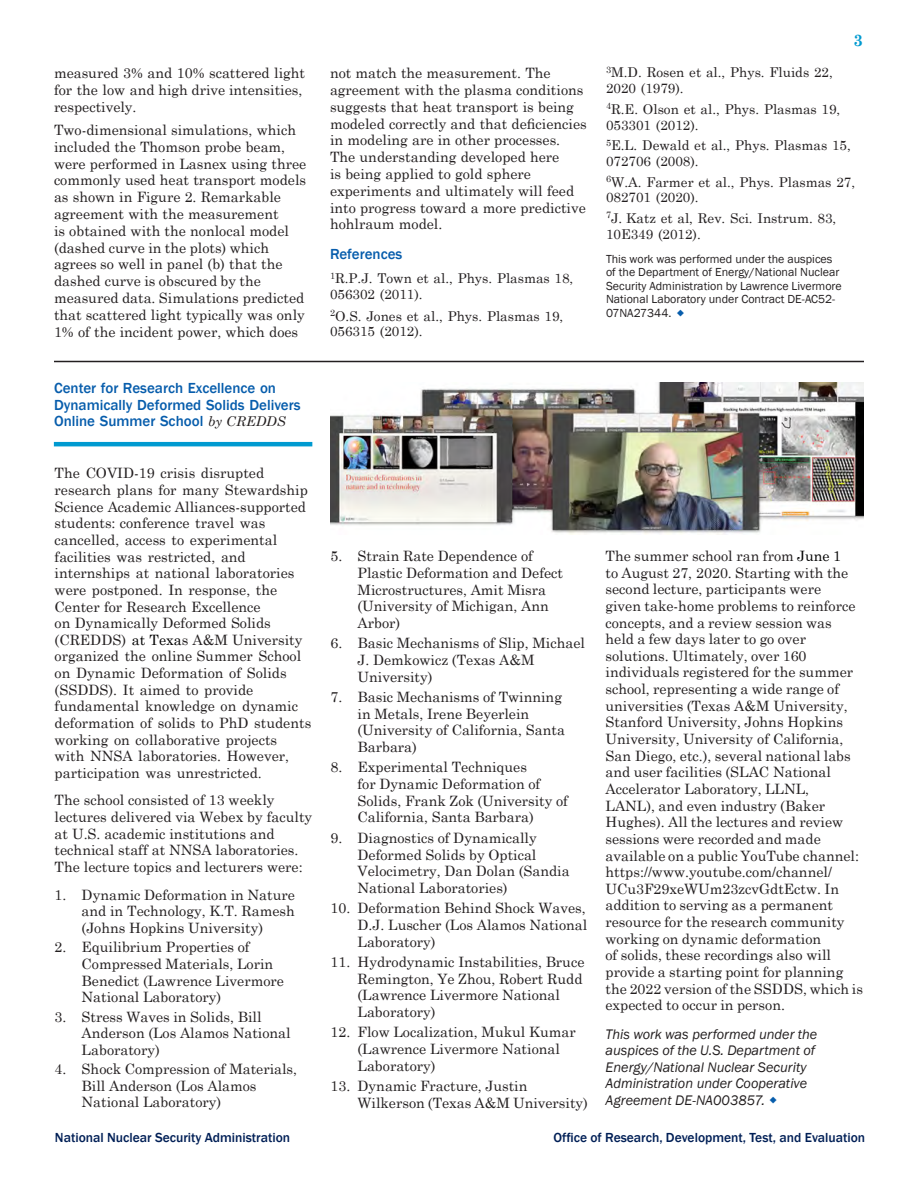
<style>
.page{position:relative;width:918px;height:1188px;background:#fff}
.page>*{position:absolute;margin:0;border:0;box-sizing:border-box;transform-origin:0 0}
.t1{font:700 16.5px "Century Schoolbook";color:#009ad0}
.Subheading{font:500 15px/16.5px "Franklin Gothic";color:#075dac}
.Body_Text{font:14.25px/16.6px "Century Schoolbook";color:#231f20}
.Body_Text-2{font:italic 14.25px/16.5px "Franklin Gothic";color:#231f20}
.Body_Text-3{font:13.5px/15.8px "Century Schoolbook";color:#231f20}
.t2{font:500 13.5px "Franklin Gothic";color:#001f56}
.Body_Text-4{font:12px/13.5px "Franklin Gothic";color:#231f20}
.s1{font-family:"Century Schoolbook";font-weight:400;font-style:italic;font-size:13.5px;color:#231f20}
.s2{color:#000}
</style>
<div class="page">
<hr style="left:54px;top:442px;width:258px;height:4px;background:#009ad0">
<hr style="left:54px;top:361px;width:810px;height:1px;background:#231f20">
<img style="left:330px;top:383px;width:533px;height:151px">
<p class="Body_Text" style="left:54px;top:63px;width:253px">measured 3% and 10% scattered light for the low and high drive intensities, respectively.</p>
<p class="Body_Text" style="left:54px;top:120px;width:254px">Two-dimensional simulations, which included the Thomson probe beam, were performed in Lasnex using three commonly used heat transport models as shown in Figure 2. Remarkable agreement with the measurement<br>is obtained with the nonlocal model (dashed curve in the plots) which agrees so well in panel (b) that the dashed curve is obscured by the measured data. Simulations predicted that scattered light typically was only 1% of the incident power, which does</p>
<p class="Subheading" style="left:54px;top:380px;width:248px">Center for Research Excellence on<br>Dynamically Deformed Solids Delivers<br>Online Summer School <span class="s1">by CREDDS</span></p>
<p class="Body_Text" style="left:55px;top:464px;width:258px">The COVID-19 crisis disrupted research plans for many Stewardship Science Academic Alliances-supported students: conference travel was cancelled, access to experimental facilities was restricted, and internships at national laboratories were postponed. In response, the Center for Research Excellence<br>on Dynamically Deformed Solids (CREDDS) <span class="s2">at Texa</span>s A&amp;M University organized the online Summer School on Dynamic Deformation of Solids (SSDDS). It aimed to provide fundamental knowledge on dynamic deformation of solids to PhD students working on collaborative projects<br>with NNSA laboratories. However, participation was unrestricted.</p>
<p class="Body_Text" style="left:55px;top:791px;width:259px">The school consisted of 13 weekly lectures delivered via Webex by faculty at U.S. academic institutions and technical staff at NNSA laboratories.<br>The lecture topics and lecturers were:</p>
<p class="Body_Text" style="left:82px;top:885px;width:215px;text-align:justify;text-indent:-27px">1. Dynamic Deformation in Nature and in Technology, K.T. Ramesh (Johns Hopkins University)</p>
<p class="Body_Text" style="left:82px;top:938px;width:204px;text-indent:-27px">2. Equilibrium Properties of<br>Compressed Materials, Lorin<br>Benedict (Lawrence Livermore<br>National Laboratory)</p>
<p class="Body_Text" style="left:82px;top:1007px;width:210px;text-indent:-27px">3. Stress Waves in Solids, Bill<br>Anderson (Los Alamos National<br>Laboratory)</p>
<p class="Body_Text" style="left:82px;top:1059px;width:217px;text-indent:-27px">4. Shock Compression of Materials,<br>Bill Anderson (Los Alamos<br>National Laboratory)</p>
<p class="Body_Text" style="left:330px;top:63px;width:258px">not match the measurement. The agreement with the plasma conditions suggests that heat transport is being modeled correctly and that deficiencies in modeling are in other processes.<br>The understanding developed here<br>is being applied to gold sphere experiments and ultimately will feed into progress toward a more predictive hohlraum model.</p>
<p class="Subheading" style="left:330px;top:246px;width:74px">References</p>
<p class="Body_Text-3" style="left:330px;top:269px;width:245px"><sup>1</sup>R.P.J. Town et al., Phys. Plasmas 18,<br>056302 (2011).</p>
<p class="Body_Text-3" style="left:330px;top:307px;width:235px"><sup>2</sup>O.S. Jones et al., Phys. Plasmas 19,<br>056315 (2012).</p>
<p class="t1" style="left:854px;top:28px;width:11px">3</p>
<p class="Body_Text-3" style="left:606px;top:64px;width:228px"><sup>3</sup>M.D. Rosen et al., Phys. Fluids 22,<br>2020 (1979).</p>
<p class="Body_Text-3" style="left:606px;top:100px;width:236px"><sup>4</sup>R.E. Olson et al., Phys. Plasmas 19,<br>053301 (2012).</p>
<p class="Body_Text-3" style="left:606px;top:136px;width:246px"><sup>5</sup>E.L. Dewald et al., Phys. Plasmas 15,<br>072706 (2008).</p>
<p class="Body_Text-3" style="left:606px;top:173px;width:251px"><sup>6</sup>W.A. Farmer et al., Phys. Plasmas 27,<br>082701 (2020).</p>
<p class="Body_Text-3" style="left:606px;top:209px;width:232px"><sup>7</sup>J. Katz et al, Rev. Sci. Instrum. 83,<br>10E349 (2012).</p>
<p class="Body_Text-4" style="left:606px;top:252px;width:237px">This work was performed under the auspices of the Department of Energy/National Nuclear Security Administration by Lawrence Livermore National Laboratory under Contract DE-AC52- 07NA27344.</p>
<p class="Body_Text" style="left:358px;top:547px;width:207px;text-indent:-27px">5. Strain Rate Dependence of<br>Plastic Deformation and Defect<br>Microstructures, Amit Misra (University of Michigan, Ann<br>Arbor)</p>
<p class="Body_Text" style="left:358px;top:634px;width:229px;text-indent:-27px">6. Basic Mechanisms of Slip, Michael<br>J. Demkowicz (Texas A&amp;M<br>University)</p>
<p class="Body_Text" style="left:358px;top:687px;width:209px;text-indent:-27px">7. Basic Mechanisms of Twinning in Metals, Irene Beyerlein (University of California, Santa<br>Barbara)</p>
<p class="Body_Text" style="left:358px;top:758px;width:212px;text-indent:-27px">8. Experimental Techniques<br>for Dynamic Deformation of<br>Solids, Frank Zok (University of<br>California, Santa Barbara)</p>
<p class="Body_Text" style="left:358px;top:828px;width:214px;text-indent:-27px">9. Diagnostics of Dynamically<br>Deformed Solids by Optical<br>Velocimetry, Dan Dolan (Sandia<br>National Laboratories)</p>
<p class="Body_Text" style="left:358px;top:899px;width:231px;text-align:justify;text-indent:-27px">10. Deformation Behind Shock Waves, D.J. Luscher (Los Alamos National Laboratory)</p>
<p class="Body_Text" style="left:358px;top:952px;width:228px;text-indent:-27px">11. Hydrodynamic Instabilities, Bruce<br>Remington, Ye Zhou, Robert Rudd (Lawrence Livermore National<br>Laboratory)</p>
<p class="Body_Text" style="left:358px;top:1023px;width:220px;text-indent:-27px">12. Flow Localization, Mukul Kumar (Lawrence Livermore National<br>Laboratory)</p>
<p class="Body_Text" style="left:358px;top:1076px;width:232px;text-indent:-27px">13. Dynamic Fracture, Justin<br>Wilkerson (Texas A&amp;M University)</p>
<p class="Body_Text" style="left:606px;top:546px;width:259px">The summer school ran from <span class="s2">June 1<br></span>to August 27, 2020. Starting with the second lecture, participants were<br>given take-home problems to reinforce concepts, and a review session was held a few days later to go over solutions. Ultimately, over 160 individuals registered for the summer school, representing a wide range of universities (Texas A&amp;M University, Stanford University, Johns Hopkins University, University of California, San Diego, etc.), several national labs and user facilities (SLAC National Accelerator Laboratory, LLNL,<br>LANL), and even industry (Baker Hughes). All the lectures and review sessions were recorded and made available on a public YouTube channel: https://www.youtube.com/channel/ UCu3F29xeWUm23zcvGdtEctw. In addition to serving as a permanent resource for the research community working on dynamic deformation<br>of solids, these recordings also will provide a starting point for planning the 2022 version of the SSDDS, which is expected to occur in person.</p>
<p class="Body_Text-2" style="left:606px;top:1026px;width:213px">This work was performed under the auspices of the U.S. Department of<br>Energy/National Nuclear Security<br>Administration under Cooperative<br>Agreement DE-NA003857.</p>
<p class="t2" style="left:55px;top:1129px;width:237px">National Nuclear Security Administration</p>
<p class="t2" style="left:553px;top:1129px;width:313px">Office of Research, Development, Test, and Evaluation</p>
</div>
